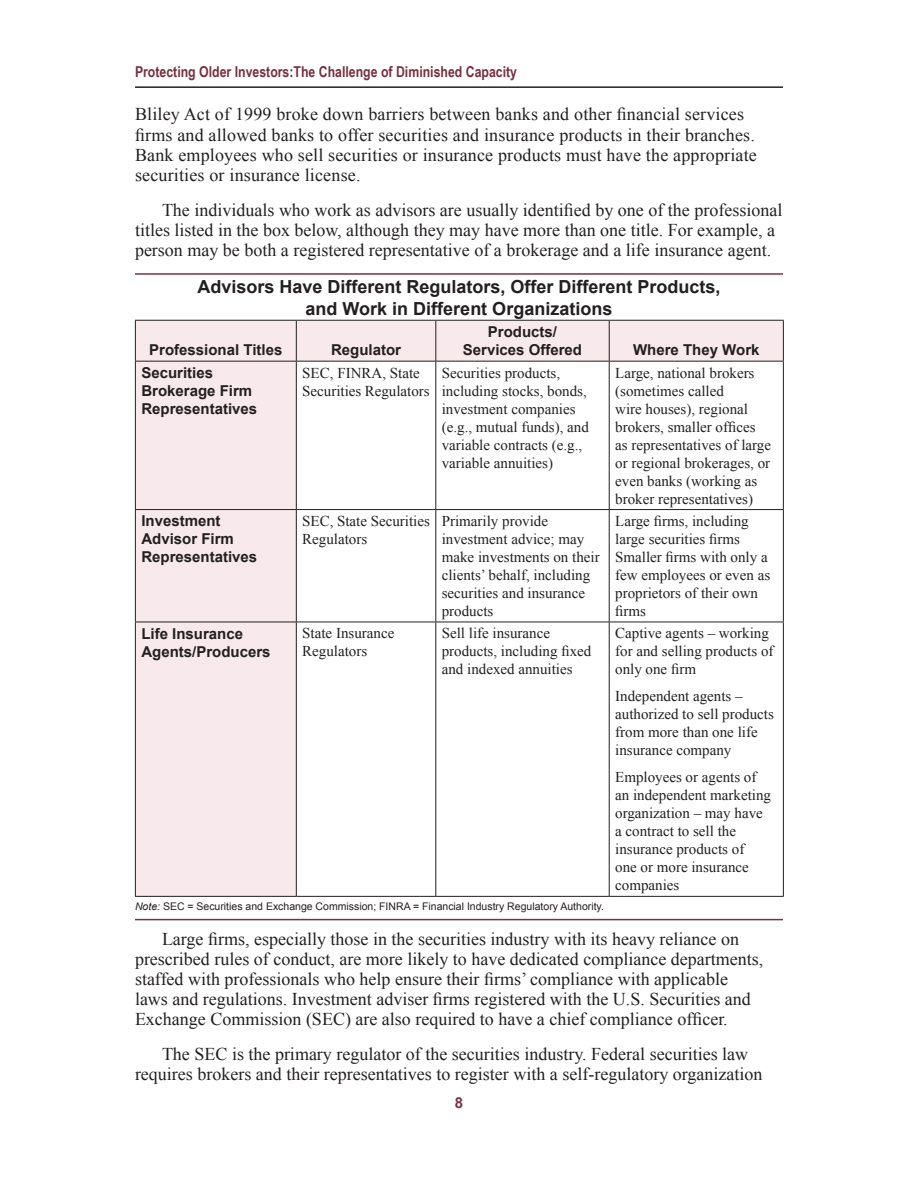
<style>
.page{position:relative;width:918px;height:1188px;background:#fff}
.page>*{position:absolute;margin:0;border:0;box-sizing:border-box;transform-origin:0 0}
.Body{font:18px/20px "Times New Roman";color:#231f20}
.TableTitle1{font:700 18px/22px "Arial";color:#231f20;text-align:center}
.TableText{font:15px/18px "Times New Roman";color:#231f20}
.TableColHead{font:700 15px/18px "Arial";color:#231f20}
.t1{font:700 15px "Arial Narrow";color:#773141}
.t2{font:700 15px "Arial";color:#773141}
.TableSourceLast{font:10.5px "Arial";color:#231f20}
.s1{font-style:italic}
</style>
<div class="page">
<hr style="left:135px;top:86px;width:648px;height:2px;background:#231f20">
<hr style="left:135px;top:273px;width:648px;height:2px;background:#773141">
<hr style="left:135px;top:919px;width:648px;height:1px;background:#773141">
<svg style="left:136px;top:321px;width:647px;height:575px"></svg>
<hr style="left:135px;top:320px;width:161px;height:1px;background:#231f20">
<hr style="left:296px;top:320px;width:140px;height:1px;background:#231f20">
<hr style="left:436px;top:320px;width:173px;height:1px;background:#231f20">
<hr style="left:609px;top:320px;width:175px;height:1px;background:#231f20">
<hr style="left:135px;top:361px;width:161px;height:1px;background:#231f20">
<hr style="left:296px;top:361px;width:140px;height:1px;background:#231f20">
<hr style="left:436px;top:361px;width:173px;height:1px;background:#231f20">
<hr style="left:609px;top:361px;width:175px;height:1px;background:#231f20">
<hr style="left:135px;top:509px;width:161px;height:1px;background:#231f20">
<hr style="left:296px;top:509px;width:140px;height:1px;background:#231f20">
<hr style="left:436px;top:509px;width:173px;height:1px;background:#231f20">
<hr style="left:609px;top:509px;width:175px;height:1px;background:#231f20">
<hr style="left:135px;top:622px;width:161px;height:1px;background:#231f20">
<hr style="left:296px;top:622px;width:140px;height:1px;background:#231f20">
<hr style="left:436px;top:622px;width:173px;height:1px;background:#231f20">
<hr style="left:609px;top:622px;width:175px;height:1px;background:#231f20">
<hr style="left:135px;top:896px;width:161px;height:1px;background:#231f20">
<hr style="left:296px;top:896px;width:140px;height:1px;background:#231f20">
<hr style="left:436px;top:896px;width:173px;height:1px;background:#231f20">
<hr style="left:609px;top:896px;width:175px;height:1px;background:#231f20">
<hr style="left:135px;top:321px;width:1px;height:40px;background:#231f20">
<hr style="left:135px;top:362px;width:1px;height:147px;background:#231f20">
<hr style="left:135px;top:510px;width:1px;height:112px;background:#231f20">
<hr style="left:135px;top:622px;width:1px;height:274px;background:#231f20">
<hr style="left:296px;top:321px;width:1px;height:40px;background:#231f20">
<hr style="left:435px;top:321px;width:1px;height:40px;background:#231f20">
<hr style="left:609px;top:321px;width:1px;height:40px;background:#231f20">
<hr style="left:783px;top:321px;width:1px;height:40px;background:#231f20">
<hr style="left:296px;top:362px;width:1px;height:147px;background:#231f20">
<hr style="left:435px;top:362px;width:1px;height:147px;background:#231f20">
<hr style="left:609px;top:362px;width:1px;height:147px;background:#231f20">
<hr style="left:783px;top:362px;width:1px;height:147px;background:#231f20">
<hr style="left:296px;top:510px;width:1px;height:112px;background:#231f20">
<hr style="left:435px;top:510px;width:1px;height:112px;background:#231f20">
<hr style="left:609px;top:510px;width:1px;height:112px;background:#231f20">
<hr style="left:783px;top:510px;width:1px;height:112px;background:#231f20">
<hr style="left:296px;top:622px;width:1px;height:274px;background:#231f20">
<hr style="left:435px;top:622px;width:1px;height:274px;background:#231f20">
<hr style="left:609px;top:622px;width:1px;height:274px;background:#231f20">
<hr style="left:783px;top:622px;width:1px;height:274px;background:#231f20">
<p class="t1" style="left:135px;top:61px;width:384px">Protecting Older Investors:The Challenge of Diminished Capacity</p>
<p class="Body" style="left:135px;top:104px;width:623px">Bliley Act of 1999 broke down barriers between banks and other financial services firms and allowed banks to offer securities and insurance products in their branches.<br>Bank employees who sell securities or insurance products must have the appropriate securities or insurance license.</p>
<p class="Body" style="left:135px;top:199px;width:649px;text-indent:27px">The individuals who work as advisors are usually identified by one of the professional titles listed in the box below, although they may have more than one title. For example, a person may be both a registered representative of a brokerage and a life insurance agent.</p>
<p class="TableTitle1" style="left:197px;top:276px;width:525px">Advisors Have Different Regulators, Offer Different Products, and Work in Different Organizations</p>
<p class="TableColHead" style="left:149px;top:341px;width:135px">Professional Titles</p>
<p class="TableColHead" style="left:331px;top:341px;width:72px">Regulator</p>
<p class="TableColHead" style="left:463px;top:323px;width:121px;text-align:center">Products/<br>Services Offered</p>
<p class="TableColHead" style="left:633px;top:341px;width:128px">Where They Work</p>
<p class="TableColHead" style="left:141px;top:364px;width:117px">Securities<br>Brokerage Firm<br>Representatives</p>
<p class="TableText" style="left:302px;top:363px;width:129px">SEC, FINRA, State<br>Securities Regulators</p>
<p class="TableText" style="left:442px;top:363px;width:149px">Securities products, including stocks, bonds, investment companies (e.g., mutual funds), and variable contracts (e.g., variable annuities)</p>
<p class="TableText" style="left:615px;top:363px;width:157px">Large, national brokers (sometimes called<br>wire houses), regional brokers, smaller offices as representatives of large or regional brokerages, or even banks (working as broker representatives)</p>
<p class="TableColHead" style="left:141px;top:513px;width:117px">Investment<br>Advisor Firm<br>Representatives</p>
<p class="TableText" style="left:302px;top:512px;width:129px">SEC, State Securities<br>Regulators</p>
<p class="TableText" style="left:442px;top:512px;width:159px">Primarily provide investment advice; may make investments on their clients’ behalf, including securities and insurance products</p>
<p class="TableText" style="left:615px;top:512px;width:156px">Large firms, including large securities firms<br>Smaller firms with only a few employees or even as proprietors of their own firms</p>
<p class="TableColHead" style="left:141px;top:625px;width:131px">Life Insurance<br>Agents/Producers</p>
<p class="TableText" style="left:302px;top:624px;width:94px">State Insurance<br>Regulators</p>
<p class="TableText" style="left:442px;top:624px;width:151px">Sell life insurance products, including fixed and indexed annuities</p>
<p class="TableText" style="left:615px;top:624px;width:160px">Captive agents – working for and selling products of only one firm</p>
<p class="TableText" style="left:615px;top:687px;width:160px">Independent agents – authorized to sell products from more than one life insurance company</p>
<p class="TableText" style="left:615px;top:768px;width:157px">Employees or agents of an independent marketing organization – may have a contract to sell the insurance products of<br>one or more insurance companies</p>
<p class="TableSourceLast" style="left:135px;top:899px;width:471px"><span class="s1">Note:</span> SEC = Securities and Exchange Commission; FINRA = Financial Industry Regulatory Authority.</p>
<p class="Body" style="left:135px;top:929px;width:630px;text-indent:27px">Large firms, especially those in the securities industry with its heavy reliance on prescribed rules of conduct, are more likely to have dedicated compliance departments, staffed with professionals who help ensure their firms’ compliance with applicable laws and regulations. Investment adviser firms registered with the U.S. Securities and Exchange Commission (SEC) are also required to have a chief compliance officer.</p>
<p class="Body" style="left:135px;top:1044px;width:629px;text-indent:27px">The SEC is the primary regulator of the securities industry. Federal securities law requires brokers and their representatives to register with a self-regulatory organization</p>
<p class="t2" style="left:455px;top:1093px;width:10px">8</p>
</div>
